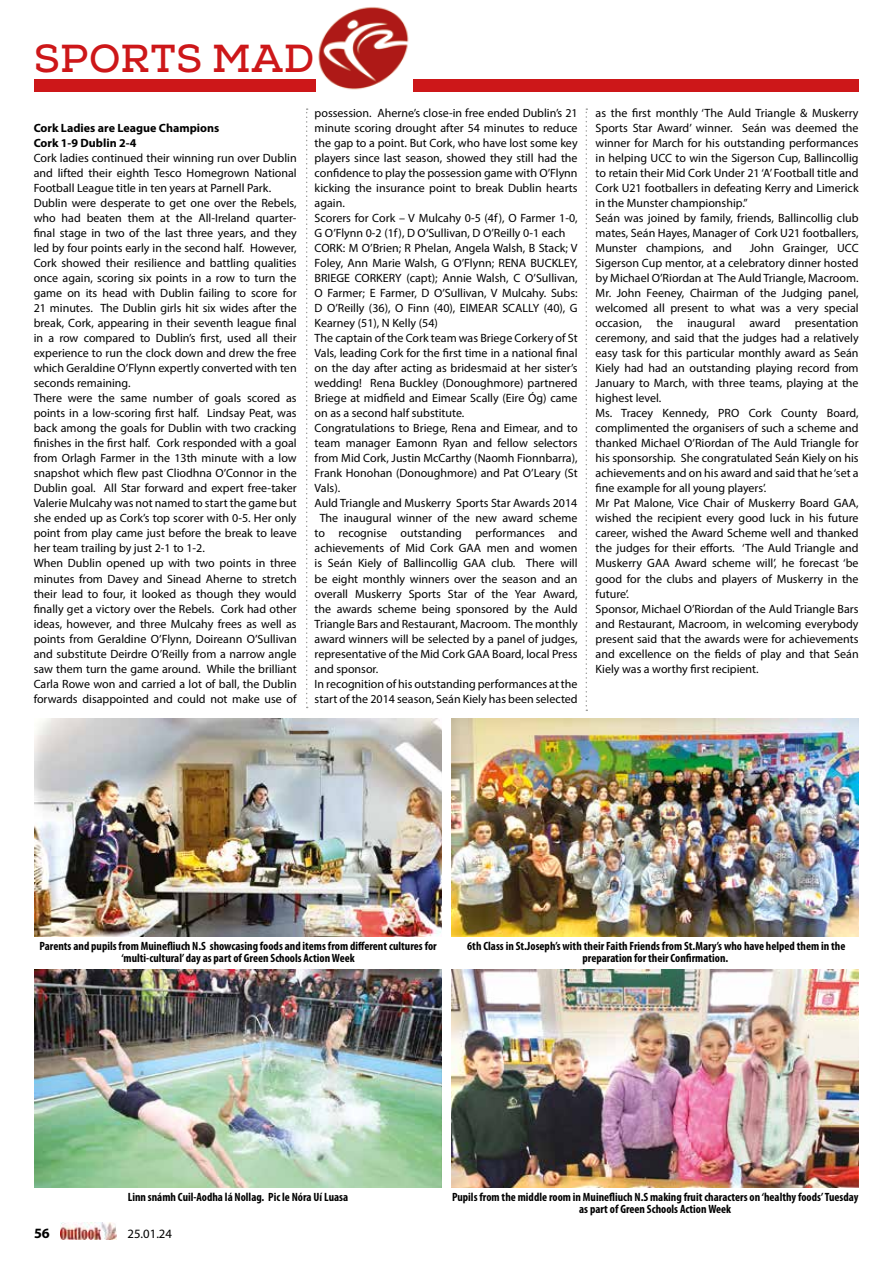
<style>
.page{position:relative;width:893px;height:1263px;background:#fff}
.page>*{position:absolute;margin:0;border:0;box-sizing:border-box;transform-origin:0 0}
.t1{font:39px "Nexa Slab Bold FREE";letter-spacing:.015em;color:#cd1719}
.t2{font:700 14.25px "Myriad Pro";color:#000}
.t3{font:12.75px "Myriad Pro";color:#000}
.t4{font:12px/15px "Myriad Pro";color:#000}
.t5{font:700 condensed 12px/12px "Myriad Pro";color:#000;text-align:center}
.t6{font:700 12px/15px "Myriad Pro";color:#000}
</style>
<div class="page">
<img style="left:60px;top:1223px;width:57px;height:17px">
<div style="left:34px;top:80px;width:825px;height:12px;background:#cd1719"></div>
<img style="left:316px;top:7px;width:97px;height:85px">
<svg style="left:306px;top:108px;width:2px;height:600px"></svg>
<svg style="left:586px;top:108px;width:1px;height:603px"></svg>
<img style="left:34px;top:969px;width:407px;height:219px">
<img style="left:451px;top:969px;width:407px;height:219px">
<img style="left:34px;top:719px;width:407px;height:218px">
<img style="left:451px;top:719px;width:408px;height:218px">
<h1 class="t1" style="left:34px;top:35px;width:282px">SPORTS MAD</h1>
<p class="t6" style="left:34px;top:120px;width:187px">Cork Ladies are League Champions<br>Cork 1-9 Dublin 2-4</p>
<p class="t4" style="left:34px;top:151px;width:265px">Cork ladies continued their winning run over Dublin and lifted their eighth Tesco Homegrown National Football League title in ten years at Parnell Park.<br>Dublin were desperate to get one over the Rebels, who had beaten them at the All-Ireland quarter&shy;final stage in two of the last three years, and they led by four points early in the second half. However, Cork showed their resilience and battling qualities once again, scoring six points in a row to turn the game on its head with Dublin failing to score for 21 minutes. The Dublin girls hit six wides after the break, Cork, appearing in their seventh league final in a row compared to Dublin’s first, used all their experience to run the clock down and drew the free which Geraldine O’Flynn expertly converted with ten seconds remaining.<br>There were the same number of goals scored as points in a low-scoring first half. Lindsay Peat, was back among the goals for Dublin with two cracking finishes in the first half. Cork responded with a goal from Orlagh Farmer in the 13th minute with a low snapshot which flew past Cliodhna O’Connor in the Dublin goal. All Star forward and expert free-taker Valerie Mulcahy was not named to start the game but she ended up as Cork’s top scorer with 0-5. Her only point from play came just before the break to leave her team trailing by just 2-1 to 1-2.<br>When Dublin opened up with two points in three minutes from Davey and Sinead Aherne to stretch their lead to four, it looked as though they would finally get a victory over the Rebels. Cork had other ideas, however, and three Mulcahy frees as well as points from Geraldine O’Flynn, Doireann O’Sullivan and substitute Deirdre O’Reilly from a narrow angle saw them turn the game around. While the brilliant Carla Rowe won and carried a lot of ball, the Dublin forwards disappointed and could not make use of</p>
<p class="t4" style="left:315px;top:106px;width:264px">possession. Aherne’s close-in free ended Dublin’s 21</p>
<p class="t4" style="left:315px;top:121px;width:264px">minute scoring drought after 54 minutes to reduce</p>
<p class="t4" style="left:315px;top:136px;width:264px">the gap to a point. But Cork, who have lost some key</p>
<p class="t4" style="left:315px;top:151px;width:264px">players since last season, showed they still had the</p>
<p class="t4" style="left:315px;top:166px;width:264px">confidence to play the possession game with O’Flynn</p>
<p class="t4" style="left:315px;top:181px;width:264px">kicking the insurance point to break Dublin hearts</p>
<p class="t4" style="left:315px;top:196px;width:32px">again.</p>
<p class="t4" style="left:315px;top:211px;width:264px">Scorers for Cork – V Mulcahy 0-5 (4f), O Farmer 1-0,</p>
<p class="t4" style="left:315px;top:226px;width:252px">G O’Flynn 0-2 (1f), D O’Sullivan, D O’Reilly 0-1 each</p>
<p class="t4" style="left:315px;top:241px;width:264px">CORK: M O’Brien; R Phelan, Angela Walsh, B Stack; V</p>
<p class="t4" style="left:315px;top:256px;width:264px">Foley, Ann Marie Walsh, G O’Flynn; RENA BUCKLEY,</p>
<p class="t4" style="left:315px;top:271px;width:264px">BRIEGE CORKERY (capt); Annie Walsh, C O’Sullivan,</p>
<p class="t4" style="left:315px;top:286px;width:264px">O Farmer; E Farmer, D O’Sullivan, V Mulcahy. Subs:</p>
<p class="t4" style="left:315px;top:301px;width:264px">D O’Reilly (36), O Finn (40), EIMEAR SCALLY (40), G</p>
<p class="t4" style="left:315px;top:316px;width:125px">Kearney (51), N Kelly (54)</p>
<p class="t4" style="left:315px;top:331px;width:265px">The captain of the Cork team was Briege Corkery of St</p>
<p class="t4" style="left:315px;top:346px;width:264px">Vals, leading Cork for the first time in a national final</p>
<p class="t4" style="left:315px;top:361px;width:264px">on the day after acting as bridesmaid at her sister’s</p>
<p class="t4" style="left:315px;top:376px;width:264px">wedding! Rena Buckley (Donoughmore) partnered</p>
<p class="t4" style="left:315px;top:391px;width:264px">Briege at midfield and Eimear Scally (Eire Óg) came</p>
<p class="t4" style="left:315px;top:406px;width:151px">on as a second half substitute.</p>
<p class="t4" style="left:315px;top:421px;width:264px">Congratulations to Briege, Rena and Eimear, and to</p>
<p class="t4" style="left:315px;top:436px;width:264px">team manager Eamonn Ryan and fellow selectors</p>
<p class="t4" style="left:315px;top:451px;width:264px">from Mid Cork, Justin McCarthy (Naomh Fionnbarra),</p>
<p class="t4" style="left:315px;top:466px;width:264px">Frank Honohan (Donoughmore) and Pat O’Leary (St</p>
<p class="t4" style="left:315px;top:481px;width:27px">Vals).</p>
<p class="t4" style="left:315px;top:496px;width:264px">Auld Triangle and Muskerry Sports Star Awards 2014</p>
<p class="t4" style="left:320px;top:511px;width:259px">The inaugural winner of the new award scheme</p>
<p class="t4" style="left:315px;top:526px;width:264px">to recognise outstanding performances and</p>
<p class="t4" style="left:315px;top:541px;width:264px">achievements of Mid Cork GAA men and women</p>
<p class="t4" style="left:315px;top:556px;width:264px">is Seán Kiely of Ballincollig GAA club. There will</p>
<p class="t4" style="left:315px;top:571px;width:264px">be eight monthly winners over the season and an</p>
<p class="t4" style="left:315px;top:586px;width:264px">overall Muskerry Sports Star of the Year Award,</p>
<p class="t4" style="left:315px;top:601px;width:264px">the awards scheme being sponsored by the Auld</p>
<p class="t4" style="left:315px;top:616px;width:264px">Triangle Bars and Restaurant, Macroom. The monthly</p>
<p class="t4" style="left:315px;top:631px;width:264px">award winners will be selected by a panel of judges,</p>
<p class="t4" style="left:315px;top:646px;width:264px">representative of the Mid Cork GAA Board, local Press</p>
<p class="t4" style="left:315px;top:661px;width:65px">and sponsor.</p>
<p class="t4" style="left:315px;top:676px;width:264px">In recognition of his outstanding performances at the</p>
<p class="t4" style="left:315px;top:691px;width:264px">start of the 2014 season, Seán Kiely has been selected</p>
<p class="t4" style="left:596px;top:106px;width:264px">as the first monthly ‘The Auld Triangle &amp; Muskerry Sports Star Award’ winner. Seán was deemed the winner for March for his outstanding performances in helping UCC to win the Sigerson Cup, Ballincollig to retain their Mid Cork Under 21 ‘A’ Football title and Cork U21 footballers in defeating Kerry and Limerick in the Munster championship.”<br>Seán was joined by family, friends, Ballincollig club mates, Seán Hayes, Manager of Cork U21 footballers, Munster champions, and</p>
<p class="t4" style="left:596px;top:241px;width:265px;text-indent:154px">John Grainger, UCC Sigerson Cup mentor, at a celebratory dinner hosted by Michael O’Riordan at The Auld Triangle, Macroom.<br>Mr. John Feeney, Chairman of the Judging panel, welcomed all present to what was a very special occasion, the inaugural award presentation ceremony, and said that the judges had a relatively easy task for this particular monthly award as Seán Kiely had had an outstanding playing record from January to March, with three teams, playing at the highest level.<br>Ms. Tracey Kennedy, PRO Cork County Board, complimented the organisers of such a scheme and thanked Michael O’Riordan of The Auld Triangle for his sponsorship. She congratulated Seán Kiely on his achievements and on his award and said that he ‘set a fine example for all young players’.<br>Mr Pat Malone, Vice Chair of Muskerry Board GAA, wished the recipient every good luck in his future career, wished the Award Scheme well and thanked the judges for their efforts. ‘The Auld Triangle and Muskerry GAA Award scheme will’, he forecast ‘be good for the clubs and players of Muskerry in the future’.<br>Sponsor, Michael O’Riordan of the Auld Triangle Bars and Restaurant, Macroom, in welcoming everybody present said that the awards were for achievements and excellence on the fields of play and that Seán Kiely was a worthy first recipient.</p>
<p class="t5" style="left:40px;top:940px;width:399px">Parents and pupils from Muinefliuch N.S showcasing foods and items from different cultures for ‘multi-cultural’ day as part of Green Schools Action Week</p>
<p class="t5" style="left:467px;top:940px;width:380px">6th Class in St.Joseph’s with their Faith Friends from St.Mary’s who have helped them in the preparation for their Confirmation.</p>
<p class="t5" style="left:128px;top:1190px;width:222px">Linn snámh Cuil-Aodha lá Nollag. Pic le Nóra Uí Luasa</p>
<p class="t5" style="left:452px;top:1190px;width:408px">Pupils from the middle room in Muinefliuch N.S making fruit characters on ‘healthy foods’ Tuesday as part of Green Schools Action Week</p>
<p class="t2" style="left:34px;top:1224px;width:17px">56</p>
<p class="t3" style="left:128px;top:1226px;width:46px">25.01.24</p>
</div>
